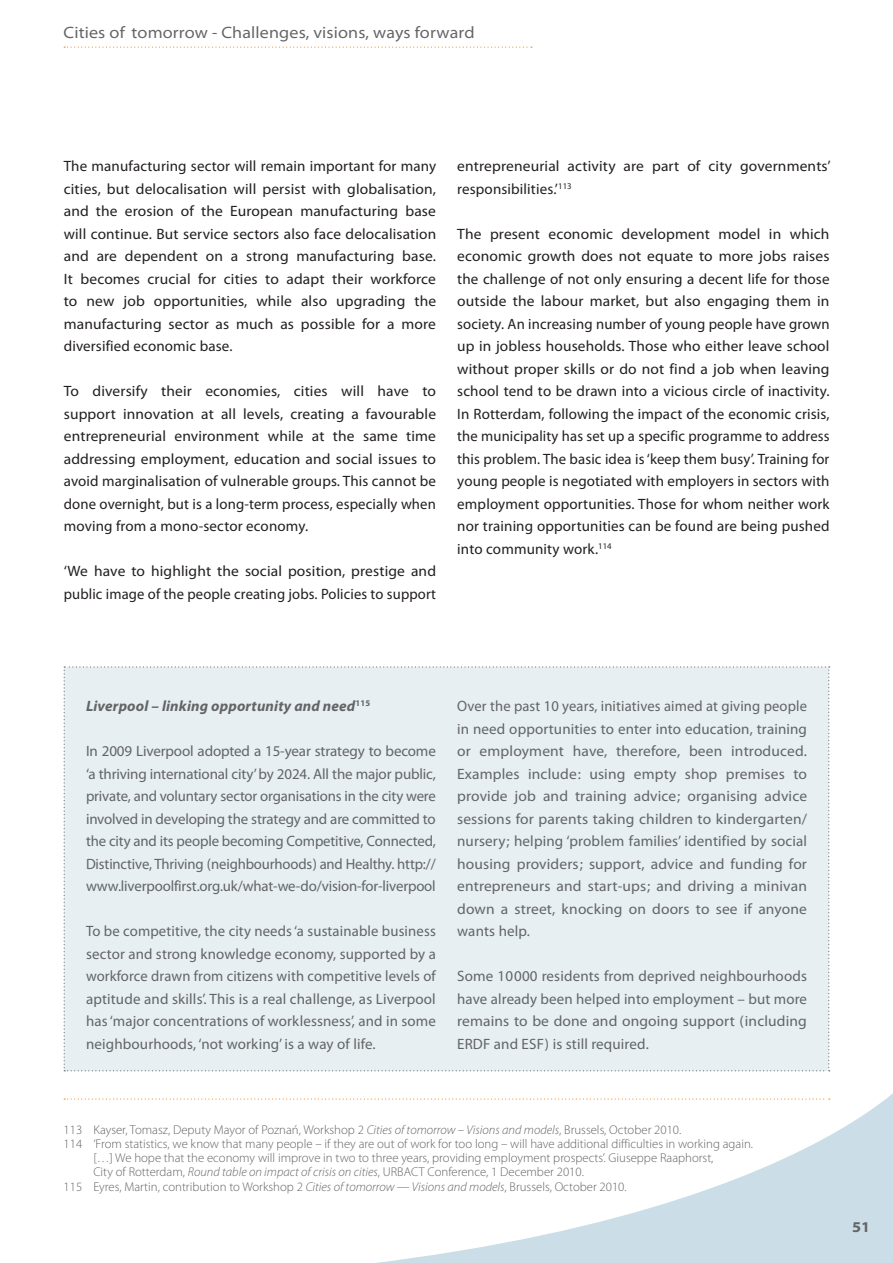
<style>
.page{position:relative;width:893px;height:1263px;background:#fff}
.page>*{position:absolute;margin:0;border:0;box-sizing:border-box;transform-origin:0 0}
.t1{font:semi-expanded 16.5px "Myriad Pro";letter-spacing:.01em;color:#636466}
.t2{font:15px/22.5px "Myriad Pro";letter-spacing:.01em;color:#231f20;text-align:justify}
.t3{font:15px/22.5px "Myriad Pro";letter-spacing:.01em;color:#636466;text-align:justify}
.t4{font:italic 700 15px "Myriad Pro";letter-spacing:.01em;color:#636466}
.t5{font:700 semi-expanded 15px "Myriad Pro";color:#636466}
.t6{font:300 12.75px "Myriad Pro";color:#636466}
.s1{font-style:italic}
</style>
<div class="page">
<svg style="left:63px;top:1094px;width:829px;height:169px"></svg>
<svg style="left:64px;top:47px;width:468px;height:1px"></svg>
<svg style="left:64px;top:1098px;width:765px;height:2px"></svg>
<div style="left:64px;top:666px;width:765px;height:405px;background:#e7eff3"></div>
<p class="t1" style="left:64px;top:26px;width:412px">Cities of tomorrow - Challenges, visions, ways forward</p>
<p class="t2" style="left:64px;top:157px;width:374px">The manufacturing sector will remain important for many cities, but delocalisation will persist with globalisation, and the erosion of the European manufacturing base will continue. But service sectors also face delocalisation and are dependent on a strong manufacturing base.<br>It becomes crucial for cities to adapt their workforce to new job opportunities, while also upgrading the manufacturing sector as much as possible for a more diversified economic base.</p>
<p class="t2" style="left:64px;top:382px;width:374px">To diversify their economies, cities will have to support innovation at all levels, creating a favourable entrepreneurial environment while at the same time addressing employment, education and social issues to avoid marginalisation of vulnerable groups. This cannot be done overnight, but is a long-term process, especially when moving from a mono-sector economy.</p>
<p class="t2" style="left:64px;top:562px;width:374px">‘We have to highlight the social position, prestige and public image of the people creating jobs. Policies to support</p>
<p class="t2" style="left:457px;top:157px;width:375px">entrepreneurial activity are part of city governments’ responsibilities.’<sup>113</sup></p>
<p class="t2" style="left:457px;top:224px;width:374px">The present economic development model in which economic growth does not equate to more jobs raises the challenge of not only ensuring a decent life for those outside the labour market, but also engaging them in society. An increasing number of young people have grown up in jobless households. Those who either leave school without proper skills or do not find a job when leaving school tend to be drawn into a vicious circle of inactivity.<br>In Rotterdam, following the impact of the economic crisis, the municipality has set up a specific programme to address this problem. The basic idea is ‘keep them busy’. Training for young people is negotiated with employers in sectors with employment opportunities. Those for whom neither work nor training opportunities can be found are being pushed into community work.<sup>114</sup></p>
<p class="t4" style="left:86px;top:697px;width:286px">Liverpool – linking opportunity and need<sup>115</sup></p>
<p class="t3" style="left:86px;top:742px;width:351px">In 2009 Liverpool adopted a 15-year strategy to become ‘a thriving international city’ by 2024. All the major public, private, and voluntary sector organisations in the city were involved in developing the strategy and are committed to the city and its people becoming Competitive, Connected, Distinctive, Thriving ( neighbourhoods ) and Healthy. http:// www.liverpoolfirst.org.uk/what-we-do/vision-for-liverpool</p>
<p class="t3" style="left:86px;top:922px;width:351px">To be competitive, the city needs ‘a sustainable business sector and strong knowledge economy, supported by a workforce drawn from citizens with competitive levels of aptitude and skills’. This is a real challenge, as Liverpool has ‘major concentrations of worklessness’, and in some neighbourhoods, ‘not working’ is a way of life.</p>
<p class="t3" style="left:457px;top:697px;width:351px">Over the past 10 years, initiatives aimed at giving people in need opportunities to enter into education, training or employment have, therefore, been introduced.<br>Examples include : using empty shop premises to provide job and training advice ; organising advice sessions for parents taking children to kindergarten/ nursery ; helping ‘problem families’ identified by social housing providers ; support, advice and funding for entrepreneurs and start-ups ; and driving a minivan down a street, knocking on doors to see if anyone wants help.</p>
<p class="t3" style="left:457px;top:967px;width:351px">Some 10000 residents from deprived neighbourhoods have already been helped into employment – but more remains to be done and ongoing support ( including ERDF and ESF ) is still required.</p>
<p class="t6" style="left:64px;top:1125px;width:619px">113 Kayser, Tomasz, Deputy Mayor of Poznań, Workshop 2 <span class="s1">Cities of tomorrow – Visions and models</span>, Brussels, October 2010.</p>
<p class="t6" style="left:64px;top:1139px;width:691px">114 ‘From statistics, we know that many people – if they are out of work for too long – will have additional difficulties in working again.</p>
<p class="t6" style="left:93px;top:1153px;width:621px">[…] We hope that the economy will improve in two to three years, providing employment prospects’. Giuseppe Raaphorst,</p>
<p class="t6" style="left:93px;top:1167px;width:492px">City of Rotterdam, <span class="s1">Round table on impact of crisis on cities</span>, URBACT Conference, 1 December 2010.</p>
<p class="t6" style="left:64px;top:1182px;width:564px">115 Eyres, Martin, contribution to Workshop 2 <span class="s1">Cities of tomorrow — Visions and models</span>, Brussels, October 2010.</p>
<p class="t5" style="left:852px;top:1218px;width:19px">51</p>
</div>
